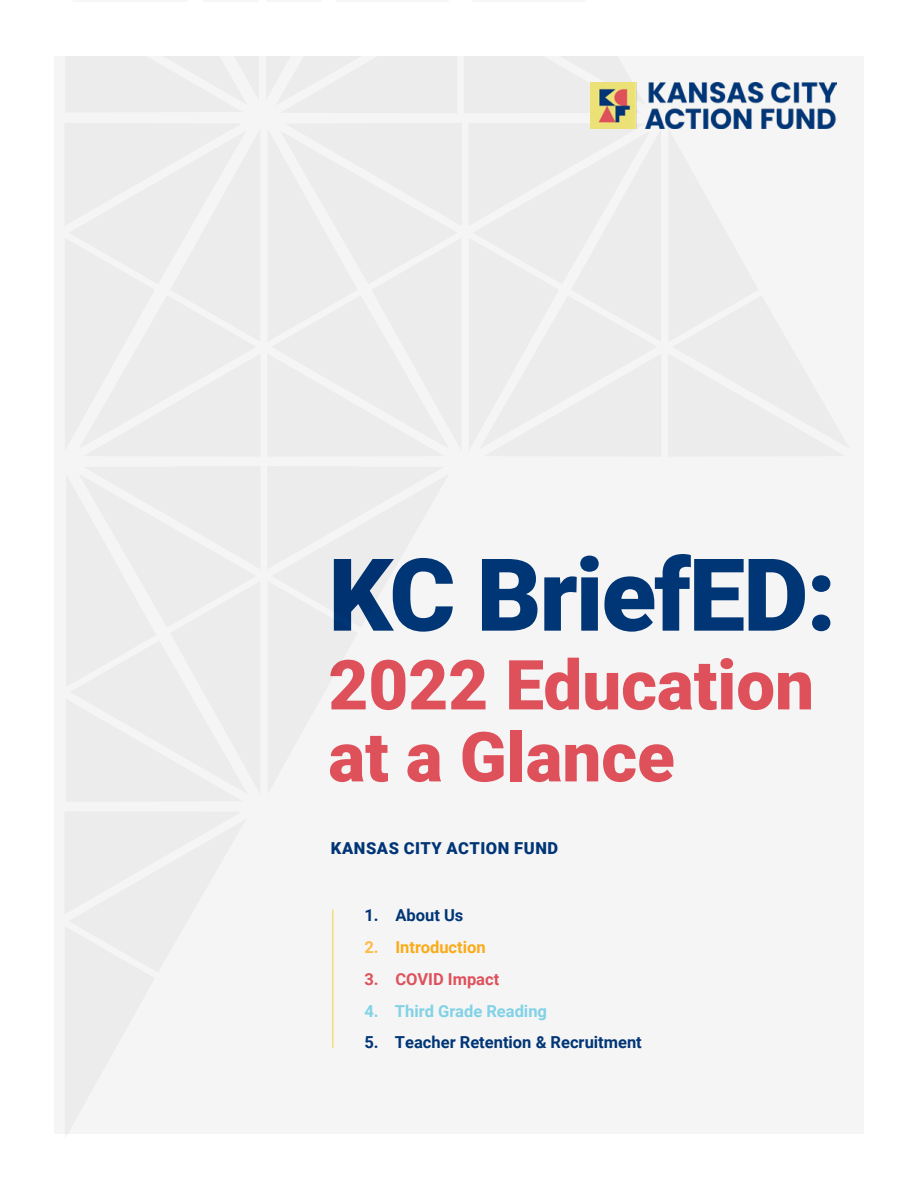
<style>
.page{position:relative;width:918px;height:1188px;background:#fff}
.page>*{position:absolute;margin:0;border:0;box-sizing:border-box;transform-origin:0 0}
.t1{font:900 100.8px "Roboto";letter-spacing:-.02em;color:#003576}
.t2{font:900 69px/72px "Roboto";color:#de515b}
.t3{font:700 16.5px "Roboto";color:#003576}
.t4{font:900 16.5px "Roboto";letter-spacing:.035em;color:#003576}
.t5{font:700 16.5px "Roboto";color:#81d2e6}
.t6{font:700 16.5px "Roboto";color:#fbab18}
.t7{font:700 16.5px "Roboto";color:#de515b}
.s1{color:#fcbc47}
</style>
<div class="page">
<div style="left:54px;top:54px;width:810px;height:1080px;background:#f5f5f5"></div>
<hr style="left:332px;top:909px;width:2px;height:139px;background:#ece076">
<div style="left:0;top:2px;width:897px;height:54px;background:#fff"></div>
<img style="left:591px;top:82px;width:246px;height:46px">
<p class="t1" style="left:328px;top:524px;width:510px">KC BriefED:</p>
<p class="t2" style="left:328px;top:646px;width:487px">2022 Education at a Glance</p>
<p class="t4" style="left:331px;top:837px;width:229px">KANSAS CITY ACTION FUND</p>
<p class="t3" style="left:364px;top:904px;width:101px">1. About Us</p>
<p class="t6" style="left:364px;top:936px;width:123px"><span class="s1">2.</span> Introduction</p>
<p class="t7" style="left:364px;top:967px;width:136px">3. COVID Impact</p>
<p class="t5" style="left:364px;top:999px;width:184px">4. Third Grade Reading</p>
<p class="t3" style="left:364px;top:1031px;width:279px">5. Teacher Retention &amp; Recruitment</p>
</div>
